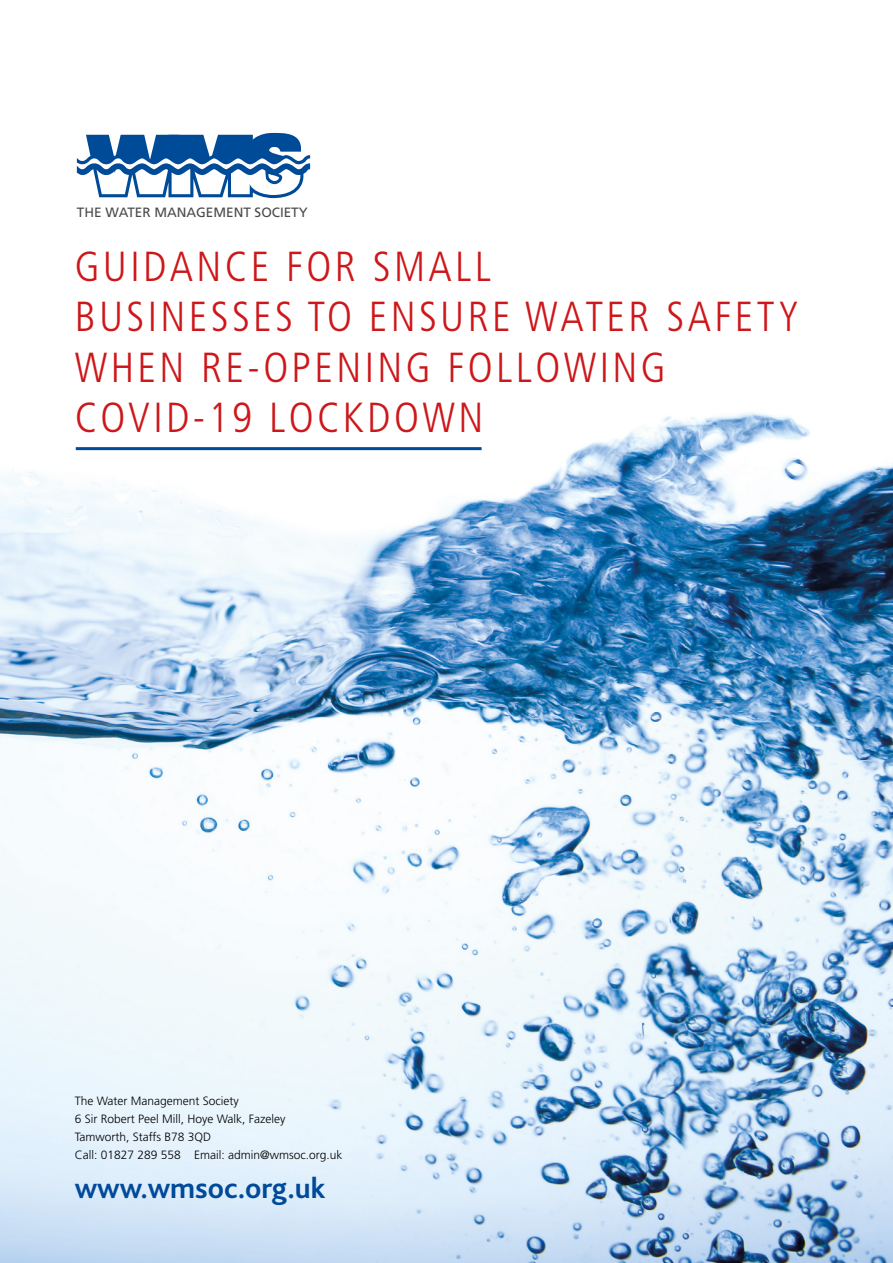
<style>
.page{position:relative;width:893px;height:1263px;background:#fff}
.page>*{position:absolute;margin:0;border:0;box-sizing:border-box;transform-origin:0 0}
.t1{font:300 condensed 42px/50.4px "Frutiger";letter-spacing:.08em;color:#cd171a}
.t2{font:700 30px "Bliss";color:#004a9a}
.t3{font:13.5px "Frutiger";color:#4a4a49}
.t4{font:300 12px/18px "Frutiger";color:#000}
</style>
<div class="page">
<img style="left:0;top:155px;width:893px;height:1108px">
<svg style="left:77px;top:133px;width:233px;height:65px"></svg>
<hr style="left:76px;top:447px;width:406px;height:3px;background:#004a9a">
<p class="t3" style="left:77px;top:205px;width:232px">THE WATER MANAGEMENT SOCIETY</p>
<h1 class="t1" style="left:75px;top:242px;width:726px">GUIDANCE FOR SMALL<br>BUSINESSES TO ENSURE WATER SAFETY<br>WHEN RE-OPENING FOLLOWING<br>COVID-19 LOCKDOWN</h1>
<p class="t4" style="left:75px;top:1092px;width:269px">The Water Management Society<br>6 Sir Robert Peel Mill, Hoye Walk, Fazeley Tamworth, Staffs B78 3QD<br>Call: 01827 289 558 Email: admin@wmsoc.org.uk</p>
<h2 class="t2" style="left:75px;top:1172px;width:252px">www.wmsoc.org.uk</h2>
</div>
